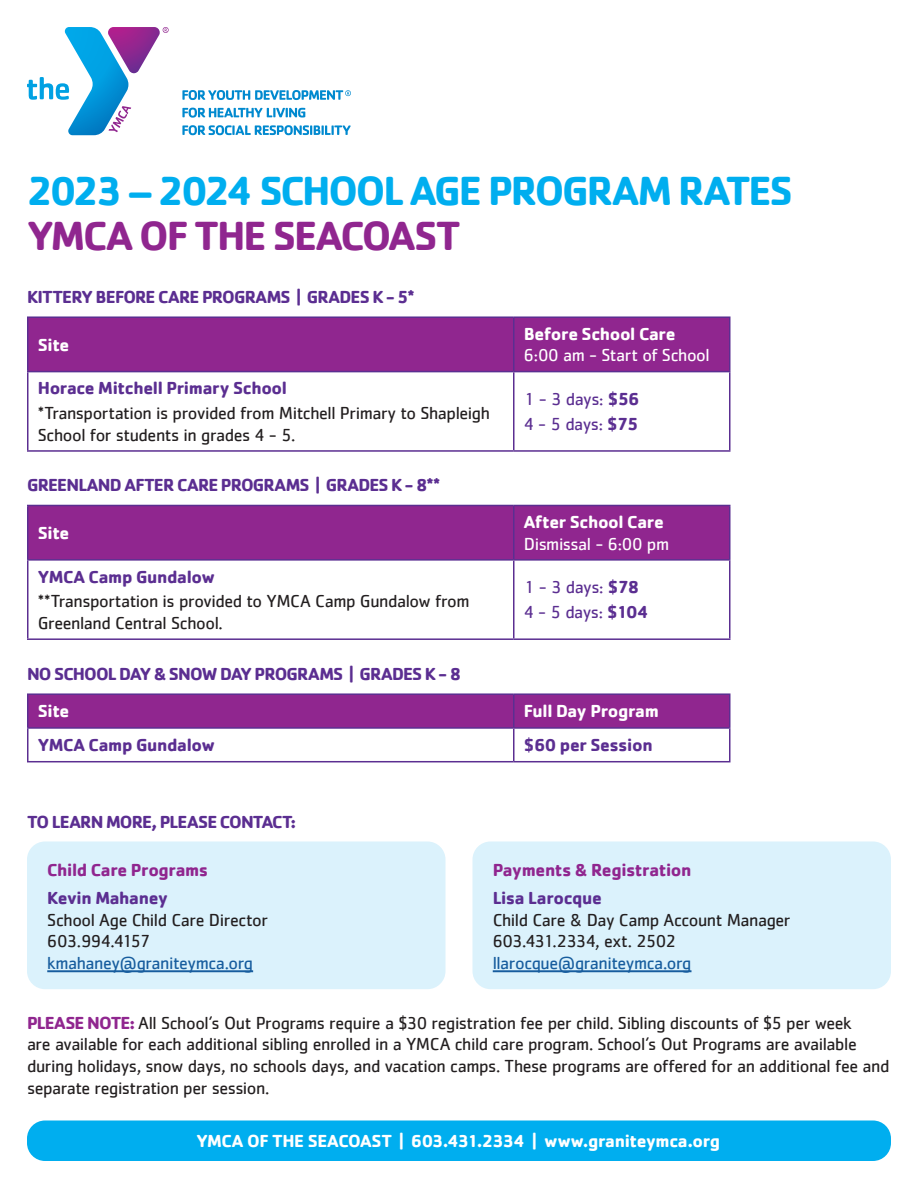
<style>
.page{position:relative;width:918px;height:1188px;background:#fff}
.page>*{position:absolute;margin:0;border:0;box-sizing:border-box;transform-origin:0 0}
.t1{font:700 42px "Cachet";letter-spacing:-.055em;color:#00aeef}
.t2{font:700 42px "Cachet";letter-spacing:-.05em;color:#90268f}
.t3{font:18px/21.6px "Cachet";letter-spacing:-.025em;color:#231f20}
.t4{font:700 18px "Cachet";letter-spacing:-.04em;color:#5b2e91}
.t5{font:700 18px "Cachet";letter-spacing:-.025em;color:#fff}
.t6{font:700 18px "Cachet";letter-spacing:-.02em;color:#5b2e91}
.t7{font:18px/21.6px "Cachet";letter-spacing:-.025em;color:#fff}
.t8{font:18px "Cachet";letter-spacing:-.03em;color:#5b2e91}
.t9{font:700 18px "Cachet";letter-spacing:-.02em;color:#90268f}
.s1{font-weight:700}
.s2{font-weight:700;color:#5b2e91}
.s3{color:#175d9e}
.s4{font-weight:700;color:#90268f}
</style>
<div class="page">
<div style="left:27px;top:1120px;width:864px;height:41px;background:#00aeef;border-radius:18px"></div>
<div style="left:28px;top:318px;width:701px;height:53px;background:#90268f"></div>
<hr style="left:27px;top:316px;width:487px;height:2px;background:#5b2e91">
<hr style="left:27px;top:318px;width:1px;height:53px;background:#5b2e91">
<hr style="left:514px;top:316px;width:216px;height:2px;background:#5b2e91">
<hr style="left:513px;top:318px;width:1px;height:53px;background:#5b2e91">
<hr style="left:729px;top:318px;width:1px;height:53px;background:#5b2e91">
<hr style="left:27px;top:371px;width:487px;height:1px;background:#5b2e91">
<hr style="left:27px;top:372px;width:1px;height:78px;background:#5b2e91">
<hr style="left:514px;top:371px;width:216px;height:1px;background:#5b2e91">
<hr style="left:513px;top:372px;width:1px;height:78px;background:#5b2e91">
<hr style="left:729px;top:372px;width:1px;height:78px;background:#5b2e91">
<hr style="left:27px;top:450px;width:487px;height:2px;background:#5b2e91">
<hr style="left:514px;top:450px;width:216px;height:2px;background:#5b2e91">
<div style="left:28px;top:506px;width:701px;height:53px;background:#90268f"></div>
<hr style="left:27px;top:505px;width:487px;height:1px;background:#5b2e91">
<hr style="left:27px;top:506px;width:1px;height:53px;background:#5b2e91">
<hr style="left:514px;top:505px;width:216px;height:1px;background:#5b2e91">
<hr style="left:513px;top:506px;width:1px;height:53px;background:#5b2e91">
<hr style="left:729px;top:506px;width:1px;height:53px;background:#5b2e91">
<hr style="left:27px;top:559px;width:487px;height:2px;background:#5b2e91">
<hr style="left:27px;top:561px;width:1px;height:77px;background:#5b2e91">
<hr style="left:514px;top:559px;width:216px;height:2px;background:#5b2e91">
<hr style="left:513px;top:561px;width:1px;height:77px;background:#5b2e91">
<hr style="left:729px;top:561px;width:1px;height:77px;background:#5b2e91">
<hr style="left:27px;top:638px;width:487px;height:2px;background:#5b2e91">
<hr style="left:514px;top:638px;width:216px;height:2px;background:#5b2e91">
<div style="left:27px;top:842px;width:419px;height:147px;background:#dbf2fc;border-radius:18px"></div>
<hr style="left:47px;top:970px;width:206px;height:2px;background:#175d9e">
<div style="left:473px;top:842px;width:418px;height:147px;background:#dbf2fc;border-radius:18px"></div>
<hr style="left:493px;top:970px;width:199px;height:2px;background:#175d9e">
<svg style="left:182px;top:108px;width:123px;height:10px"></svg>
<svg style="left:182px;top:125px;width:169px;height:10px"></svg>
<svg style="left:182px;top:90px;width:169px;height:10px"></svg>
<svg style="left:27px;top:27px;width:142px;height:108px"></svg>
<div style="left:28px;top:695px;width:701px;height:32px;background:#90268f"></div>
<hr style="left:514px;top:693px;width:216px;height:2px;background:#5b2e91">
<hr style="left:513px;top:695px;width:1px;height:32px;background:#5b2e91">
<hr style="left:729px;top:695px;width:1px;height:32px;background:#5b2e91">
<hr style="left:514px;top:727px;width:216px;height:2px;background:#5b2e91">
<hr style="left:513px;top:729px;width:1px;height:32px;background:#5b2e91">
<hr style="left:729px;top:729px;width:1px;height:32px;background:#5b2e91">
<hr style="left:514px;top:761px;width:216px;height:1px;background:#5b2e91">
<hr style="left:27px;top:693px;width:487px;height:2px;background:#5b2e91">
<hr style="left:27px;top:695px;width:1px;height:32px;background:#5b2e91">
<hr style="left:27px;top:727px;width:487px;height:2px;background:#5b2e91">
<hr style="left:27px;top:729px;width:1px;height:32px;background:#5b2e91">
<hr style="left:27px;top:761px;width:487px;height:1px;background:#5b2e91">
<p class="t1" style="left:27px;top:164px;width:767px">2023 – 2024 SCHOOL AGE PROGRAM RATES</p>
<p class="t2" style="left:27px;top:209px;width:435px">YMCA OF THE SEACOAST</p>
<p class="t4" style="left:27px;top:285px;width:389px">KITTERY BEFORE CARE PROGRAMS | GRADES K - 5*</p>
<p class="t5" style="left:38px;top:333px;width:33px">Site</p>
<p class="t7" style="left:524px;top:323px;width:187px"><span class="s1">Before School Care<br></span>6:00 am - Start of School</p>
<p class="t6" style="left:38px;top:377px;width:251px">Horace Mitchell Primary School</p>
<p class="t3" style="left:38px;top:402px;width:454px">*Transportation is provided from Mitchell Primary to Shapleigh<br>School for students in grades 4 - 5.</p>
<p class="t8" style="left:524px;top:389px;width:117px">1 - 3 days: <span class="s1">$56</span></p>
<p class="t8" style="left:524px;top:414px;width:116px">4 - 5 days: <span class="s1">$75</span></p>
<p class="t4" style="left:27px;top:474px;width:415px">GREENLAND AFTER CARE PROGRAMS | GRADES K - 8**</p>
<p class="t5" style="left:38px;top:521px;width:33px">Site</p>
<p class="t7" style="left:524px;top:511px;width:147px"><span class="s1">After School Care<br></span>Dismissal - 6:00 pm</p>
<p class="t6" style="left:38px;top:565px;width:179px">YMCA Camp Gundalow</p>
<p class="t3" style="left:38px;top:590px;width:433px">**Transportation is provided to YMCA Camp Gundalow from<br>Greenland Central School.</p>
<p class="t8" style="left:524px;top:577px;width:117px">1 - 3 days: <span class="s1">$78</span></p>
<p class="t8" style="left:524px;top:602px;width:126px">4 - 5 days: <span class="s1">$104</span></p>
<p class="t4" style="left:27px;top:662px;width:436px">NO SCHOOL DAY &amp; SNOW DAY PROGRAMS | GRADES K - 8</p>
<p class="t5" style="left:38px;top:699px;width:33px">Site</p>
<p class="t5" style="left:524px;top:699px;width:137px">Full Day Program</p>
<p class="t6" style="left:38px;top:733px;width:179px">YMCA Camp Gundalow</p>
<p class="t6" style="left:524px;top:733px;width:130px">$60 per Session</p>
<p class="t4" style="left:27px;top:810px;width:271px">TO LEARN MORE, PLEASE CONTACT:</p>
<p class="t9" style="left:47px;top:858px;width:163px">Child Care Programs</p>
<p class="t3" style="left:47px;top:887px;width:222px"><span class="s2">Kevin Mahaney<br></span>School Age Child Care Director<br>603.994.4157 <span class="s3">kmahaney@graniteymca.org</span></p>
<p class="t9" style="left:493px;top:858px;width:200px">Payments &amp; Registration</p>
<p class="t3" style="left:493px;top:887px;width:299px"><span class="s2">Lisa Larocque<br></span>Child Care &amp; Day Camp Account Manager<br>603.431.2334, ext. 2502 <span class="s3">llarocque@graniteymca.org</span></p>
<p class="t3" style="left:27px;top:1012px;width:864px"><span class="s4">PLEASE NOTE:</span> All School’s Out Programs require a $30 registration fee per child. Sibling discounts of $5 per week<br>are available for each additional sibling enrolled in a YMCA child care program. School’s Out Programs are available during holidays, snow days, no schools days, and vacation camps. These programs are offered for an additional fee and separate registration per session.</p>
<p class="t5" style="left:196px;top:1129px;width:525px">YMCA OF THE SEACOAST | 603.431.2334 | www.graniteymca.org</p>
</div>
